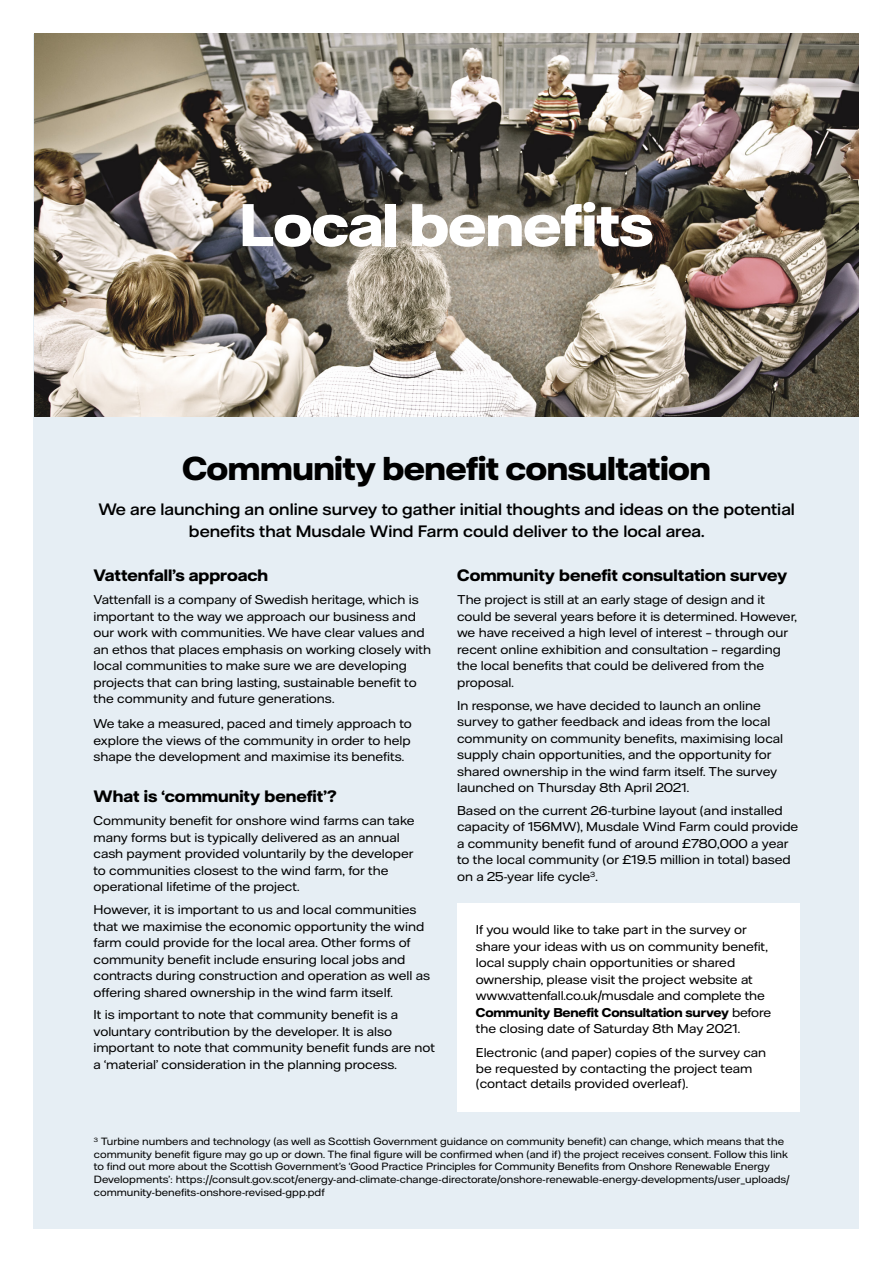
<style>
.page{position:relative;width:893px;height:1263px;background:#fff}
.page>*{position:absolute;margin:0;border:0;box-sizing:border-box;transform-origin:0 0}
.t1{font:700 60px "Vattenfall Hall Display";letter-spacing:-.005em;color:#fff}
.t2{font:700 33px "Vattenfall Hall Display";color:#000}
.t3{font:500 16.5px/22.5px "Vattenfall Hall";color:#000;text-align:center}
.t4{font:700 16.5px "Vattenfall Hall";color:#000}
.t5{font:12.75px/16.5px "Vattenfall Hall";color:#000}
.t6{font:10.5px/12.6px "Vattenfall Hall";color:#000}
.s1{font-weight:700}
</style>
<div class="page">
<div style="left:34px;top:34px;width:825px;height:1195px;background:#e6eef4"></div>
<img style="left:34px;top:33px;width:825px;height:384px">
<div style="left:457px;top:903px;width:342px;height:208px;background:#fff"></div>
<h1 class="t1" style="left:240px;top:188px;width:415px">Local benefits</h1>
<h2 class="t2" style="left:182px;top:448px;width:530px">Community benefit consultation</h2>
<p class="t3" style="left:98px;top:497px;width:698px">We are launching an online survey to gather initial thoughts and ideas on the potential benefits that Musdale Wind Farm could deliver to the local area.</p>
<p class="t4" style="left:94px;top:565px;width:176px">Vattenfall’s approach</p>
<p class="t5" style="left:94px;top:591px;width:339px">Vattenfall is a company of Swedish heritage, which is important to the way we approach our business and our work with communities. We have clear values and an ethos that places emphasis on working closely with local communities to make sure we are developing projects that can bring lasting, sustainable benefit to the community and future generations.</p>
<p class="t5" style="left:94px;top:715px;width:320px;text-align:justify">We take a measured, paced and timely approach to explore the views of the community in order to help shape the development and maximise its benefits.</p>
<p class="t4" style="left:94px;top:786px;width:245px">What is ‘community benefit’?</p>
<p class="t5" style="left:94px;top:812px;width:323px">Community benefit for onshore wind farms can take many forms but is typically delivered as an annual cash payment provided voluntarily by the developer to communities closest to the wind farm, for the operational lifetime of the project.</p>
<p class="t5" style="left:94px;top:901px;width:338px">However, it is important to us and local communities that we maximise the economic opportunity the wind farm could provide for the local area. Other forms of community benefit include ensuring local jobs and contracts during construction and operation as well as offering shared ownership in the wind farm itself.</p>
<p class="t5" style="left:94px;top:1006px;width:343px">It is important to note that community benefit is a voluntary contribution by the developer. It is also important to note that community benefit funds are not a ‘material’ consideration in the planning process.</p>
<p class="t4" style="left:457px;top:565px;width:332px">Community benefit consultation survey</p>
<p class="t5" style="left:457px;top:591px;width:341px">The project is still at an early stage of design and it could be several years before it is determined. However, we have received a high level of interest – through our recent online exhibition and consultation – regarding the local benefits that could be delivered from the proposal.</p>
<p class="t5" style="left:457px;top:697px;width:328px">In response, we have decided to launch an online survey to gather feedback and ideas from the local community on community benefits, maximising local supply chain opportunities, and the opportunity for shared ownership in the wind farm itself. The survey launched on Thursday 8th April 2021.</p>
<p class="t5" style="left:457px;top:802px;width:343px">Based on the current 26-turbine layout (and installed capacity of 156MW), Musdale Wind Farm could provide a community benefit fund of around £780,000 a year to the local community (or £19.5 million in total) based on a 25-year life cycle<sup>3</sup>.</p>
<p class="t5" style="left:476px;top:921px;width:297px">If you would like to take part in the survey or share your ideas with us on community benefit, local supply chain opportunities or shared ownership, please visit the project website at www.vattenfall.co.uk/musdale and complete the <span class="s1">Community Benefit Consultation survey</span> before the closing date of Saturday 8th May 2021.</p>
<p class="t5" style="left:476px;top:1045px;width:292px;line-height:15.3px">Electronic (and paper) copies of the survey can be requested by contacting the project team (contact details provided overleaf).</p>
<p class="t6" style="left:94px;top:1135px;width:697px"><sup>3</sup> Turbine numbers and technology (as well as Scottish Government guidance on community benefit) can change, which means that the community benefit figure may go up or down. The final figure will be confirmed when (and if) the project receives consent. Follow this link to find out more about the Scottish Government’s ‘Good Practice Principles for Community Benefits from Onshore Renewable Energy Developments’: https://consult.gov.scot/energy-and-climate-change-directorate/onshore-renewable-energy-developments/user_uploads/ community-benefits-onshore-revised-gpp.pdf</p>
</div>
